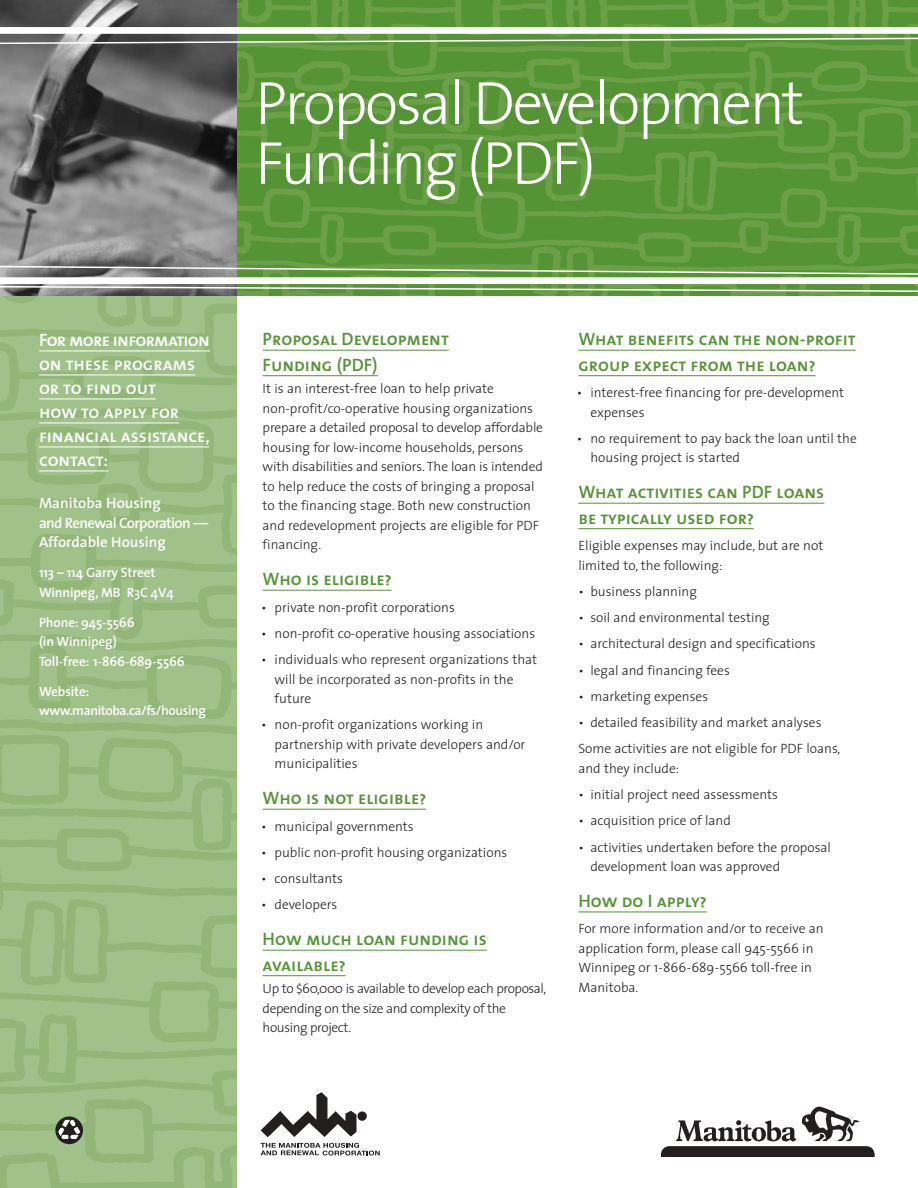
<style>
.page{position:relative;width:918px;height:1188px;background:#fff}
.page>*{position:absolute;margin:0;border:0;box-sizing:border-box;transform-origin:0 0}
.t1{font:300 61.2px/60px "The Sans";letter-spacing:-.04em;color:#fff}
.t2{font:18px/25.5px "The Sans Semi Bold Caps";color:#549434}
.t3{font:18px/24px "The Sans Semi Bold Caps";color:#fff}
.t4{font:600 15px/19.5px "The Sans";color:#fff}
.t5{font:300 13.5px/19.5px "The Sans";color:#231f1f}
.t6{font:300 13.5px/19.5px "The Sans";letter-spacing:-.03em;color:#231f1f}
.t7{font:600 13.5px/19.5px "The Sans";letter-spacing:-.01em;color:#fff}
.t8{font:600 13.5px/19.5px "The Sans";letter-spacing:-.03em;color:#fff}
</style>
<div class="page">
<img style="left:0;top:295px;width:236px;height:893px">
<div style="left:55px;top:1117px;width:28px;height:27px;background:#231f1f;border-radius:50%"></div>
<svg style="left:57px;top:1119px;width:24px;height:23px"></svg>
<img style="left:236px;top:0;width:682px;height:295px">
<img style="left:0;top:0;width:236px;height:295px">
<hr style="left:263px;top:350px;width:186px;height:1px;background:#549434">
<hr style="left:263px;top:375px;width:115px;height:1px;background:#549434">
<hr style="left:263px;top:590px;width:129px;height:1px;background:#549434">
<hr style="left:263px;top:809px;width:163px;height:1px;background:#549434">
<hr style="left:263px;top:950px;width:224px;height:1px;background:#549434">
<hr style="left:263px;top:975px;width:83px;height:1px;background:#549434">
<hr style="left:578px;top:350px;width:278px;height:1px;background:#549434">
<hr style="left:578px;top:375px;width:238px;height:1px;background:#549434">
<hr style="left:578px;top:503px;width:246px;height:1px;background:#549434">
<hr style="left:578px;top:528px;width:176px;height:1px;background:#549434">
<hr style="left:578px;top:912px;width:129px;height:1px;background:#549434">
<hr style="left:39px;top:351px;width:171px;height:1px;background:#fff">
<hr style="left:39px;top:375px;width:156px;height:1px;background:#fff">
<hr style="left:39px;top:399px;width:117px;height:1px;background:#fff">
<hr style="left:39px;top:423px;width:140px;height:1px;background:#fff">
<hr style="left:39px;top:447px;width:170px;height:1px;background:#fff">
<hr style="left:39px;top:471px;width:69px;height:1px;background:#fff">
<svg style="left:0;top:265px;width:918px;height:28px"></svg>
<div style="left:0;top:27px;width:918px;height:7px;background:#fff"></div>
<svg style="left:0;top:37px;width:918px;height:8px;background:#789e65"></svg>
<img style="left:661px;top:1106px;width:213px;height:51px">
<svg style="left:261px;top:1143px;width:119px;height:13px"></svg>
<svg style="left:261px;top:1092px;width:96px;height:45px"></svg>
<svg style="left:357px;top:1111px;width:10px;height:10px"></svg>
<h1 class="t1" style="left:255px;top:79px;width:551px">Proposal Development<br>Funding (PDF)</h1>
<h2 class="t3" style="left:39px;top:328px;width:172px">For more information on these programs or to find out<br>how to apply for financial assistance, contact:</h2>
<p class="t4" style="left:39px;top:495px;width:171px">Manitoba Housing<br>and Renewal Corporation —<br>Affordable Housing</p>
<p class="t7" style="left:39px;top:564px;width:136px">113 – 114 Garry Street<br>Winnipeg, MB R3C 4V4</p>
<p class="t7" style="left:39px;top:613px;width:147px">Phone: 945-5566<br>(in Winnipeg)<br>Toll-free: 1-866-689-5566</p>
<p class="t8" style="left:39px;top:682px;width:169px">Website: www.manitoba.ca/fs/housing</p>
<h2 class="t2" style="left:263px;top:326px;width:188px">Proposal Development<br>Funding (PDF)</h2>
<p class="t5" style="left:263px;top:380px;width:282px">It is an interest-free loan to help private non-profit/co-operative housing organizations prepare a detailed proposal to develop affordable housing for low-income households, persons with disabilities and seniors. The loan is intended to help reduce the costs of bringing a proposal to the financing stage. Both new construction and redevelopment projects are eligible for PDF financing.</p>
<h2 class="t2" style="left:263px;top:566px;width:131px">Who is eligible?</h2>
<p class="t5" style="left:261px;top:599px;width:195px">• private non-profit corporations</p>
<p class="t5" style="left:261px;top:625px;width:276px">• non-profit co-operative housing associations</p>
<p class="t5" style="left:275px;top:651px;width:264px;text-indent:-14px">• individuals who represent organizations that will be incorporated as non-profits in the future</p>
<p class="t5" style="left:275px;top:716px;width:252px;text-indent:-14px">• non-profit organizations working in partnership with private developers and/or municipalities</p>
<h2 class="t2" style="left:263px;top:785px;width:165px">Who is not eligible?</h2>
<p class="t5" style="left:261px;top:818px;width:154px">• municipal governments</p>
<p class="t5" style="left:261px;top:844px;width:248px">• public non-profit housing organizations</p>
<p class="t5" style="left:261px;top:870px;width:83px">• consultants</p>
<p class="t5" style="left:261px;top:896px;width:78px">• developers</p>
<h2 class="t2" style="left:263px;top:926px;width:226px">How much loan funding is available?</h2>
<p class="t6" style="left:263px;top:980px;width:285px">Up to $60,000 is available to develop each proposal, depending on the size and complexity of the housing project.</p>
<h2 class="t2" style="left:578px;top:326px;width:279px">What benefits can the non-profit group expect from the loan?</h2>
<p class="t5" style="left:590px;top:384px;width:255px;text-indent:-14px">• interest-free financing for pre-development expenses</p>
<p class="t5" style="left:590px;top:430px;width:268px;text-indent:-14px">• no requirement to pay back the loan until the housing project is started</p>
<h2 class="t2" style="left:578px;top:479px;width:247px">What activities can PDF loans be typically used for?</h2>
<p class="t5" style="left:578px;top:537px;width:246px">Eligible expenses may include, but are not limited to, the following:</p>
<p class="t5" style="left:578px;top:583px;width:120px">• business planning</p>
<p class="t5" style="left:578px;top:609px;width:193px">• soil and environmental testing</p>
<p class="t5" style="left:578px;top:635px;width:239px">• architectural design and specifications</p>
<p class="t5" style="left:578px;top:662px;width:153px">• legal and financing fees</p>
<p class="t5" style="left:578px;top:688px;width:131px">• marketing expenses</p>
<p class="t5" style="left:578px;top:711px;width:263px;line-height:26.2px">• detailed feasibility and market analyses<br>Some activities are not eligible for PDF loans,</p>
<p class="t5" style="left:578px;top:760px;width:102px">and they include:</p>
<p class="t5" style="left:578px;top:786px;width:201px">• initial project need assessments</p>
<p class="t5" style="left:578px;top:812px;width:154px">• acquisition price of land</p>
<p class="t5" style="left:590px;top:839px;width:242px;text-indent:-12px">• activities undertaken before the proposal development loan was approved</p>
<h2 class="t2" style="left:578px;top:888px;width:130px">How do I apply?</h2>
<p class="t5" style="left:578px;top:920px;width:247px">For more information and/or to receive an application form, please call 945-5566 in Winnipeg or 1-866-689-5566 toll-free in Manitoba.</p>
</div>
